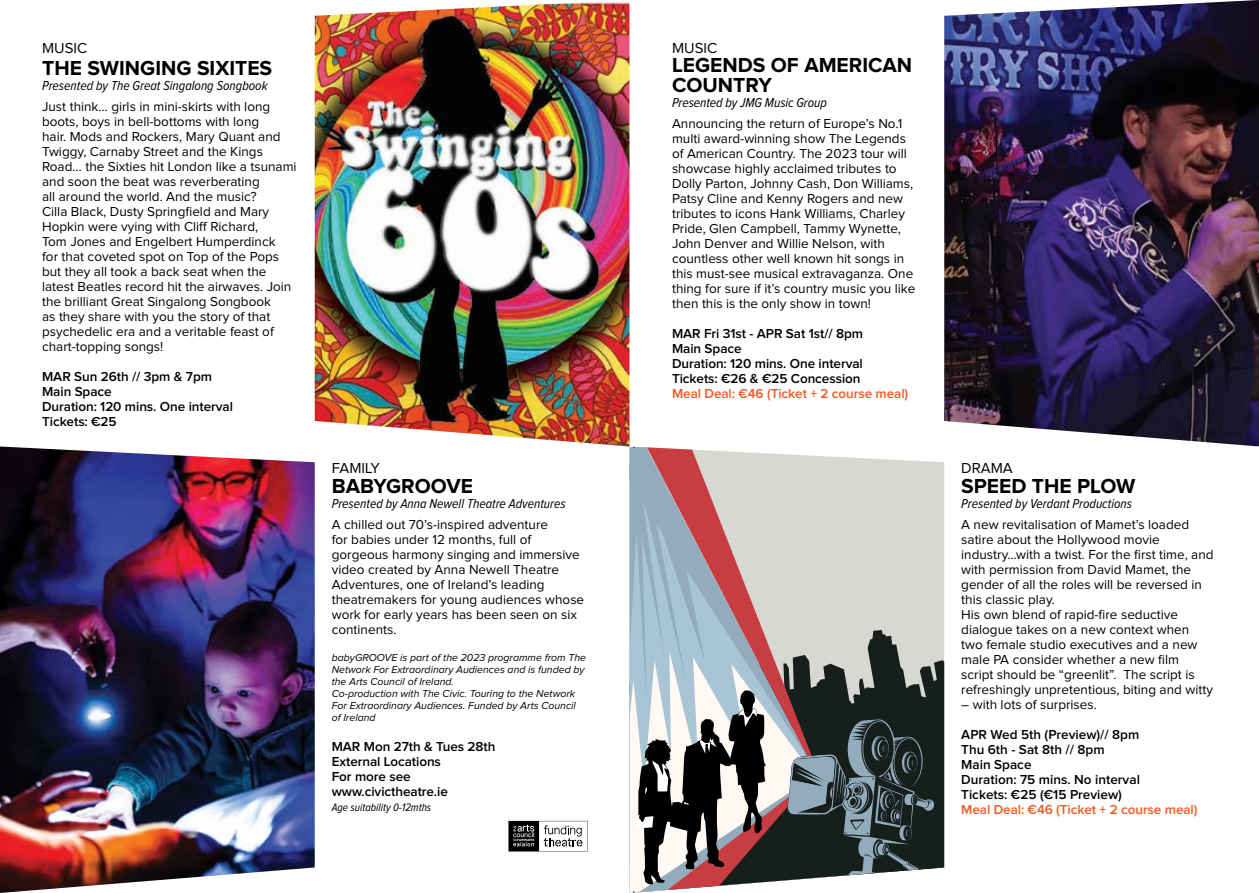
<style>
.page{position:relative;width:1259px;height:893px;background:#fff}
.page>*{position:absolute;margin:0;border:0;box-sizing:border-box;transform-origin:0 0}
.t1{font:700 21px/19.5px "Proxima Nova";color:#000}
.t2{font:15px "Proxima Nova";color:#000}
.t3{font:13.5px/15px "Proxima Nova";color:#000}
.t4{font:600 13.5px/15px "Proxima Nova";letter-spacing:-.005em;color:#000}
.t5{font:italic 13.5px "Proxima Nova Cond";color:#000}
.t6{font:600 13.5px "Proxima Nova";letter-spacing:-.005em;color:#f15822}
.t7{font:italic 11.25px "Proxima Nova Cond";color:#000}
.t8{font:italic 10.5px/12px "Proxima Nova";color:#000}
</style>
<div class="page">
<img style="left:315px;top:0;width:314px;height:446px">
<img style="left:0;top:446px;width:315px;height:447px">
<img style="left:944px;top:0;width:315px;height:446px">
<svg style="left:629px;top:446px;width:315px;height:447px;background:#9e9b9c"></svg>
<svg style="left:508px;top:821px;width:80px;height:30px"></svg>
<p class="t2" style="left:42px;top:41px;width:47px">MUSIC</p>
<h1 class="t1" style="left:42px;top:59px;width:232px">THE SWINGING SIXITES</h1>
<p class="t5" style="left:42px;top:79px;width:227px">Presented by The Great Singalong Songbook</p>
<p class="t3" style="left:42px;top:100px;width:256px">Just think… girls in mini-skirts with long boots, boys in bell-bottoms with long<br>hair. Mods and Rockers, Mary Quant and Twiggy, Carnaby Street and the Kings Road… the Sixties hit London like a tsunami and soon the beat was reverberating<br>all around the world. And the music?<br>Cilla Black, Dusty Springfield and Mary Hopkin were vying with Cliff Richard,<br>Tom Jones and Engelbert Humperdinck<br>for that coveted spot on Top of the Pops but they all took a back seat when the latest Beatles record hit the airwaves. Join the brilliant Great Singalong Songbook<br>as they share with you the story of that psychedelic era and a veritable feast of chart-topping songs!</p>
<p class="t4" style="left:42px;top:370px;width:192px">MAR Sun 26th // 3pm &amp; 7pm<br>Main Space<br>Duration: 120 mins. One interval<br>Tickets: €25</p>
<p class="t2" style="left:332px;top:462px;width:50px">FAMILY</p>
<h1 class="t1" style="left:332px;top:477px;width:143px">BABYGROOVE</h1>
<p class="t5" style="left:332px;top:497px;width:235px">Presented by Anna Newell Theatre Adventures</p>
<p class="t3" style="left:332px;top:517px;width:254px">A chilled out 70’s-inspired adventure<br>for babies under 12 months, full of gorgeous harmony singing and immersive video created by Anna Newell Theatre Adventures, one of Ireland’s leading theatremakers for young audiences whose work for early years has been seen on six continents.</p>
<p class="t8" style="left:332px;top:652px;width:256px">babyGROOVE is part of the 2023 programme from The Network For Extraordinary Audiences and is funded by the Arts Council of Ireland.<br>Co-production with The Civic. Touring to the Network For Extraordinary Audiences. Funded by Arts Council of Ireland</p>
<p class="t4" style="left:332px;top:739px;width:165px">MAR Mon 27th &amp; Tues 28th<br>External Locations<br>For more see www.civictheatre.ie</p>
<p class="t7" style="left:332px;top:802px;width:101px">Age suitability 0-12mths</p>
<p class="t2" style="left:672px;top:41px;width:47px">MUSIC</p>
<h1 class="t1" style="left:672px;top:56px;width:242px">LEGENDS OF AMERICAN<br>COUNTRY</h1>
<p class="t5" style="left:672px;top:96px;width:156px">Presented by JMG Music Group</p>
<p class="t3" style="left:672px;top:116px;width:245px">Announcing the return of Europe’s No.1 multi award-winning show The Legends of American Country. The 2023 tour will showcase highly acclaimed tributes to Dolly Parton, Johnny Cash, Don Williams, Patsy Cline and Kenny Rogers and new tributes to icons Hank Williams, Charley Pride, Glen Campbell, Tammy Wynette, John Denver and Willie Nelson, with countless other well known hit songs in this must-see musical extravaganza. One thing for sure if it’s country music you like then this is the only show in town!</p>
<p class="t4" style="left:672px;top:326px;width:193px">MAR Fri 31st - APR Sat 1st// 8pm<br>Main Space<br>Duration: 120 mins. One interval<br>Tickets: €26 &amp; €25 Concession</p>
<p class="t6" style="left:672px;top:387px;width:238px">Meal Deal: €46 (Ticket + 2 course meal)</p>
<p class="t2" style="left:961px;top:462px;width:53px">DRAMA</p>
<h1 class="t1" style="left:961px;top:477px;width:176px">SPEED THE PLOW</h1>
<p class="t5" style="left:961px;top:497px;width:172px">Presented by Verdant Productions</p>
<p class="t3" style="left:961px;top:517px;width:254px">A new revitalisation of Mamet’s loaded satire about the Hollywood movie industry…with a twist. For the first time, and with permission from David Mamet, the gender of all the roles will be reversed in this classic play.<br>His own blend of rapid-fire seductive dialogue takes on a new context when two female studio executives and a new male PA consider whether a new film script should be “greenlit”. The script is refreshingly unpretentious, biting and witty</p>
<p class="t3" style="left:961px;top:697px;width:137px">– with lots of surprises.</p>
<p class="t4" style="left:961px;top:727px;width:180px">APR Wed 5th (Preview)// 8pm<br>Thu 6th - Sat 8th // 8pm<br>Main Space<br>Duration: 75 mins. No interval<br>Tickets: €25 (€15 Preview)</p>
<p class="t6" style="left:961px;top:803px;width:238px">Meal Deal: €46 (Ticket + 2 course meal)</p>
</div>
